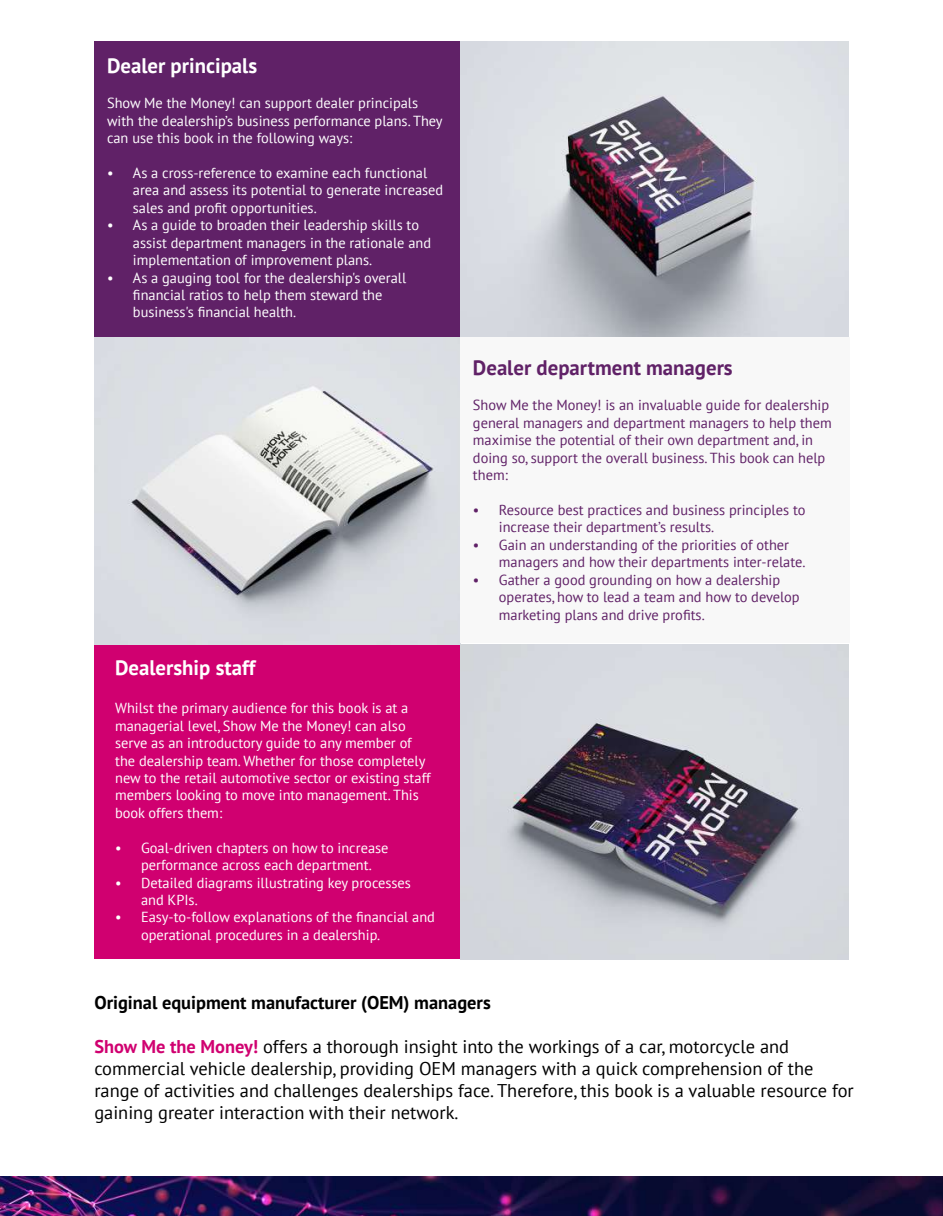
<style>
.page{position:relative;width:943px;height:1216px;background:#fff}
.page>*{position:absolute;margin:0;border:0;box-sizing:border-box;transform-origin:0 0}
.t1{font:700 21px "PT Sans";color:#fff}
.t2{font:700 21px "PT Sans";color:#602167}
.t3{font:18.38px/22.1px "PT Sans";color:#000}
.t4{font:700 18.38px "PT Sans";color:#000}
.t5{font:14.53px/17.5px "PT Sans";color:#fff}
.t6{font:14.53px/17.5px "PT Sans";color:#602167}
.s1{font-weight:700;color:#d00070}
</style>
<div class="page">
<img style="left:0;top:1176px;width:943px;height:39px">
<div style="left:94px;top:41px;width:366px;height:296px;background:#602167"></div>
<div style="left:94px;top:644px;width:366px;height:315px;background:#d00070"></div>
<img style="left:95px;top:337px;width:365px;height:307px">
<img style="left:460px;top:41px;width:388px;height:296px">
<img style="left:460px;top:644px;width:388px;height:315px">
<div style="left:460px;top:337px;width:389px;height:306px;background:#f8f8f8"></div>
<h1 class="t1" style="left:107px;top:52px;width:152px">Dealer principals</h1>
<p class="t5" style="left:107px;top:94px;width:337px">Show Me the Money! can support dealer principals with the dealership’s business performance plans. They can use this book in the following ways:</p>
<p class="t5" style="left:133px;top:164px;width:312px;text-indent:-26px">• As a cross-reference to examine each functional area and assess its potential to generate increased sales and profit opportunities.</p>
<p class="t5" style="left:133px;top:216px;width:300px;text-indent:-26px">• As a guide to broaden their leadership skills to assist department managers in the rationale and implementation of improvement plans.</p>
<p class="t5" style="left:133px;top:268px;width:275px;text-indent:-26px">• As a gauging tool for the dealership's overall financial ratios to help them steward the business's financial health.</p>
<h1 class="t1" style="left:115px;top:653px;width:142px">Dealership staff</h1>
<p class="t5" style="left:115px;top:699px;width:317px">Whilst the primary audience for this book is at a managerial level, Show Me the Money! can also serve as an introductory guide to any member of the dealership team. Whether for those completely new to the retail automotive sector or existing staff members looking to move into management. This book offers them:</p>
<p class="t5" style="left:141px;top:838px;width:249px;text-indent:-26px">• Goal-driven chapters on how to increase performance across each department.</p>
<p class="t5" style="left:141px;top:873px;width:271px;text-indent:-26px">• Detailed diagrams illustrating key processes and KPIs.</p>
<p class="t5" style="left:141px;top:908px;width:295px;text-indent:-26px">• Easy-to-follow explanations of the financial and operational procedures in a dealership.</p>
<h1 class="t2" style="left:473px;top:354px;width:261px">Dealer department managers</h1>
<p class="t6" style="left:473px;top:396px;width:360px">Show Me the Money! is an invaluable guide for dealership general managers and department managers to help them maximise the potential of their own department and, in doing so, support the overall business. This book can help them:</p>
<p class="t6" style="left:499px;top:501px;width:308px;text-indent:-26px">• Resource best practices and business principles to increase their department’s results.</p>
<p class="t6" style="left:499px;top:535px;width:308px;text-indent:-26px">• Gain an understanding of the priorities of other managers and how their departments inter-relate.</p>
<p class="t6" style="left:499px;top:570px;width:302px;text-indent:-26px">• Gather a good grounding on how a dealership operates, how to lead a team and how to develop marketing plans and drive profits.</p>
<p class="t4" style="left:94px;top:989px;width:398px">Original equipment manufacturer (OEM) managers</p>
<p class="t3" style="left:94px;top:1034px;width:761px"><span class="s1">Show Me the Money!</span> offers a thorough insight into the workings of a car, motorcycle and commercial vehicle dealership, providing OEM managers with a quick comprehension of the range of activities and challenges dealerships face. Therefore, this book is a valuable resource for gaining greater interaction with their network.</p>
</div>
